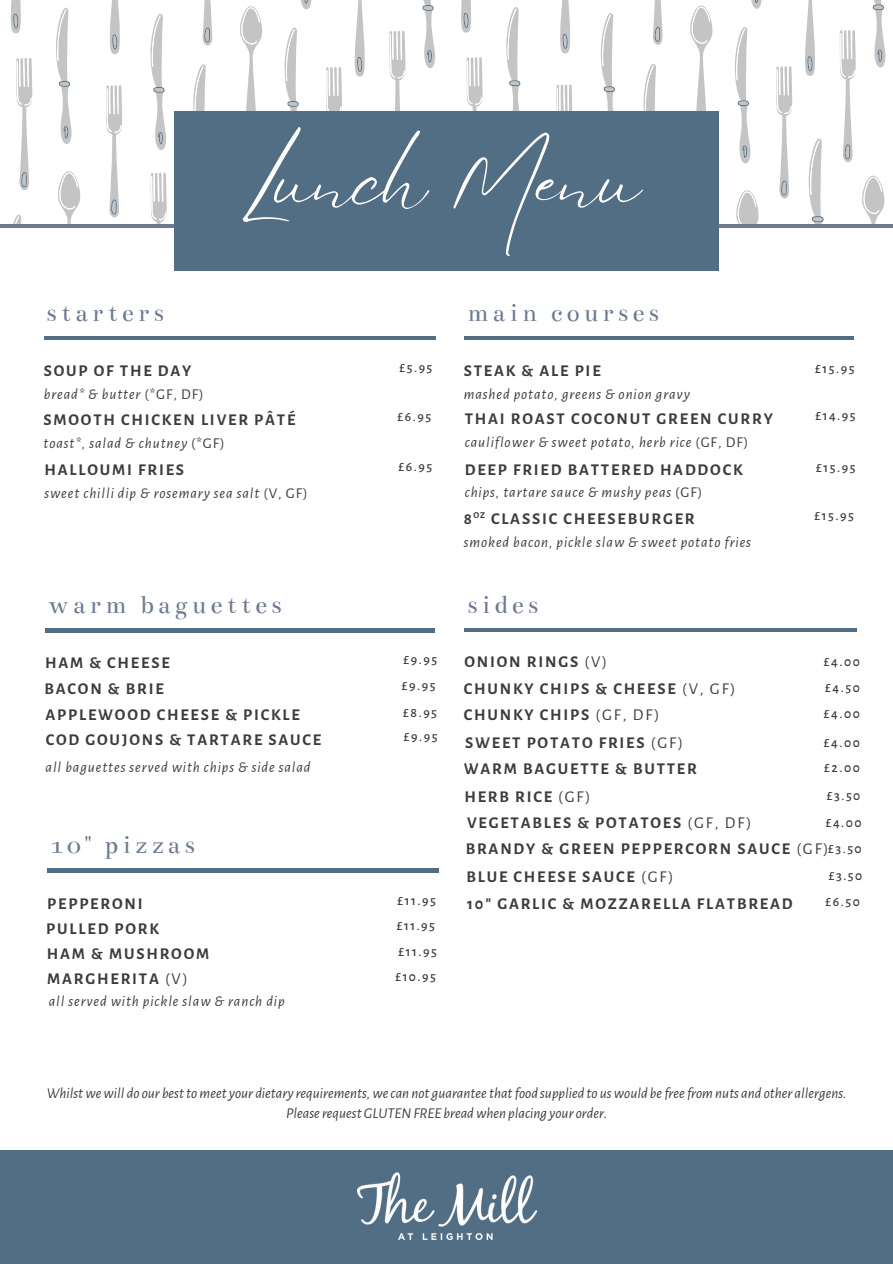
<style>
.page{position:relative;width:893px;height:1264px;background:#fff}
.page>*{position:absolute;margin:0;border:0;box-sizing:border-box;transform-origin:0 0}
.t1{font:74.25px "Eyesome Script";color:#fff}
.t2{font:27.15px "Bentham";letter-spacing:.15em;color:#6c7a92}
.t3{font:700 16.5px "Alegreya Sans";letter-spacing:.11em;color:#3c3c3b}
.t4{font:italic 15px "Alegreya Sans";letter-spacing:.06em;color:#3c3c3b}
.t5{font:italic 15px/20px "Alegreya Sans";color:#3c3c3b;text-align:center}
.t6{font:500 13.65px "Alegreya Sans";letter-spacing:.11em;color:#3c3c3b}
.t7{font:700 9px "Alegreya Sans";color:#3c3c3b}
.s1{font-style:normal}
.s2{font-weight:400}
</style>
<div class="page">
<svg style="left:109px;top:0;width:11px;height:55px"></svg>
<svg style="left:10px;top:0;width:11px;height:34px"></svg>
<svg style="left:240px;top:6px;width:23px;height:105px"></svg>
<svg style="left:326px;top:67px;width:16px;height:44px"></svg>
<svg style="left:202px;top:0;width:11px;height:46px"></svg>
<svg style="left:16px;top:58px;width:17px;height:132px"></svg>
<svg style="left:389px;top:31px;width:17px;height:80px"></svg>
<svg style="left:56px;top:7px;width:16px;height:137px"></svg>
<svg style="left:284px;top:0;width:28px;height:111px"></svg>
<svg style="left:422px;top:0;width:13px;height:69px"></svg>
<svg style="left:354px;top:0;width:11px;height:77px"></svg>
<svg style="left:58px;top:171px;width:23px;height:53px"></svg>
<svg style="left:150px;top:172px;width:17px;height:52px"></svg>
<svg style="left:193px;top:64px;width:13px;height:47px"></svg>
<svg style="left:106px;top:85px;width:16px;height:133px"></svg>
<svg style="left:150px;top:13px;width:16px;height:137px"></svg>
<svg style="left:13px;top:214px;width:8px;height:10px"></svg>
<svg style="left:560px;top:0;width:10px;height:54px"></svg>
<svg style="left:461px;top:0;width:10px;height:33px"></svg>
<svg style="left:690px;top:5px;width:23px;height:106px"></svg>
<svg style="left:776px;top:66px;width:16px;height:133px"></svg>
<svg style="left:653px;top:0;width:10px;height:45px"></svg>
<svg style="left:466px;top:57px;width:17px;height:54px"></svg>
<svg style="left:839px;top:30px;width:17px;height:133px"></svg>
<svg style="left:506px;top:7px;width:15px;height:104px"></svg>
<svg style="left:735px;top:0;width:27px;height:164px"></svg>
<svg style="left:872px;top:0;width:14px;height:68px"></svg>
<svg style="left:862px;top:175px;width:22px;height:49px"></svg>
<svg style="left:805px;top:0;width:10px;height:76px"></svg>
<svg style="left:736px;top:190px;width:22px;height:34px"></svg>
<svg style="left:643px;top:63px;width:13px;height:48px"></svg>
<svg style="left:808px;top:138px;width:15px;height:86px"></svg>
<svg style="left:556px;top:84px;width:16px;height:27px"></svg>
<svg style="left:600px;top:13px;width:15px;height:98px"></svg>
<hr style="left:0;top:224px;width:892px;height:3px;background:#6c7a92">
<div style="left:174px;top:111px;width:545px;height:160px;background:#526e84"></div>
<div style="left:0;top:1149px;width:892px;height:114px;background:#526e84"></div>
<img style="left:357px;top:1149px;width:179px;height:90px">
<hr style="left:44px;top:336px;width:391px;height:4px;background:#526e84">
<hr style="left:464px;top:336px;width:389px;height:4px;background:#526e84">
<hr style="left:464px;top:628px;width:393px;height:3px;background:#526e84">
<hr style="left:47px;top:869px;width:391px;height:3px;background:#526e84">
<hr style="left:45px;top:628px;width:389px;height:4px;background:#526e84">
<p class="t2" style="left:46px;top:297px;width:119px">starters</p>
<h3 class="t1" style="left:239px;top:132px;width:403px">Lunch Menu</h3>
<h6 class="t2" style="left:467px;top:297px;width:193px">main courses</h6>
<h2 class="t3" style="left:44px;top:363px;width:149px">SOUP OF THE DAY</h2>
<p class="t6" style="left:399px;top:361px;width:34px">£5.95</p>
<h3 class="t3" style="left:464px;top:363px;width:138px">STEAK &amp; ALE PIE</h3>
<h6 class="t6" style="left:815px;top:362px;width:41px">£15.95</h6>
<h1 class="t4" style="left:44px;top:387px;width:161px">bread* &amp; butter <span class="s1">(*GF, DF)</span></h1>
<h5 class="t4" style="left:464px;top:387px;width:227px">mashed potato, greens &amp; onion gravy</h5>
<p class="t3" style="left:44px;top:412px;width:253px">SMOOTH CHICKEN LIVER PÂTÉ</p>
<h3 class="t6" style="left:397px;top:410px;width:35px">£6.95</h3>
<p class="t3" style="left:464px;top:411px;width:309px">THAI ROAST COCONUT GREEN CURRY</p>
<h6 class="t6" style="left:815px;top:409px;width:42px">£14.95</h6>
<h2 class="t4" style="left:44px;top:436px;width:183px">toast*, salad &amp; chutney <span class="s1">(*GF)</span></h2>
<h5 class="t4" style="left:464px;top:435px;width:285px">cauliflower &amp; sweet potato, herb rice <span class="s1">(GF, DF)</span></h5>
<h5 class="t3" style="left:44px;top:462px;width:141px">HALLOUMI FRIES</h5>
<h6 class="t6" style="left:398px;top:460px;width:35px">£6.95</h6>
<h3 class="t3" style="left:464px;top:461px;width:279px">DEEP FRIED BATTERED HADDOCK</h3>
<h6 class="t6" style="left:816px;top:461px;width:41px">£15.95</h6>
<h6 class="t4" style="left:44px;top:486px;width:265px">sweet chilli dip &amp; rosemary sea salt <span class="s1">(V, GF)</span></h6>
<h5 class="t4" style="left:464px;top:485px;width:239px">chips, tartare sauce &amp; mushy peas <span class="s1">(GF)</span></h5>
<h4 class="t7" style="left:473px;top:511px;width:13px">OZ</h4>
<h6 class="t3" style="left:464px;top:511px;width:232px">8 CLASSIC CHEESEBURGER</h6>
<h6 class="t6" style="left:814px;top:509px;width:41px">£15.95</h6>
<h5 class="t4" style="left:464px;top:535px;width:289px">smoked bacon, pickle slaw &amp; sweet potato fries</h5>
<h6 class="t2" style="left:48px;top:589px;width:235px">warm baguettes</h6>
<h4 class="t3" style="left:45px;top:654px;width:126px">HAM &amp; CHEESE</h4>
<h6 class="t6" style="left:403px;top:653px;width:35px">£9.95</h6>
<h6 class="t3" style="left:44px;top:681px;width:121px">BACON &amp; BRIE</h6>
<h4 class="t6" style="left:402px;top:679px;width:35px">£9.95</h4>
<p class="t3" style="left:45px;top:707px;width:256px">APPLEWOOD CHEESE &amp; PICKLE</p>
<h4 class="t6" style="left:403px;top:706px;width:35px">£8.95</h4>
<p class="t2" style="left:467px;top:589px;width:73px">sides</p>
<h3 class="t3" style="left:464px;top:654px;width:144px">ONION RINGS <span class="s2">(V)</span></h3>
<p class="t3" style="left:464px;top:706px;width:197px">CHUNKY CHIPS <span class="s2">(GF, DF)</span></p>
<h6 class="t3" style="left:464px;top:680px;width:273px">CHUNKY CHIPS &amp; CHEESE <span class="s2">(V, GF)</span></h6>
<h3 class="t6" style="left:823px;top:655px;width:37px">£4.00</h3>
<h5 class="t6" style="left:825px;top:681px;width:36px">£4.50</h5>
<p class="t6" style="left:823px;top:707px;width:37px">£4.00</p>
<h3 class="t3" style="left:46px;top:731px;width:277px">COD GOUJONS &amp; TARTARE SAUCE</h3>
<h6 class="t6" style="left:404px;top:730px;width:35px">£9.95</h6>
<h6 class="t4" style="left:46px;top:759px;width:266px">all baguettes served with chips &amp; side salad</h6>
<h3 class="t3" style="left:465px;top:734px;width:219px">SWEET POTATO FRIES <span class="s2">(GF)</span></h3>
<h3 class="t3" style="left:464px;top:760px;width:234px">WARM BAGUETTE &amp; BUTTER</h3>
<h6 class="t6" style="left:824px;top:761px;width:37px">£2.00</h6>
<p class="t3" style="left:464px;top:788px;width:128px">HERB RICE <span class="s2">(GF)</span></p>
<h6 class="t6" style="left:826px;top:789px;width:35px">£3.50</h6>
<h2 class="t6" style="left:823px;top:735px;width:37px">£4.00</h2>
<h3 class="t2" style="left:50px;top:830px;width:147px">10" pizzas</h3>
<h6 class="t3" style="left:47px;top:895px;width:97px">PEPPERONI</h6>
<h5 class="t6" style="left:397px;top:893px;width:40px">£11.95</h5>
<h2 class="t3" style="left:46px;top:921px;width:114px">PULLED PORK</h2>
<p class="t6" style="left:397px;top:918px;width:40px">£11.95</p>
<h6 class="t3" style="left:47px;top:945px;width:164px">HAM &amp; MUSHROOM</h6>
<h3 class="t6" style="left:398px;top:945px;width:40px">£11.95</h3>
<h3 class="t3" style="left:47px;top:970px;width:142px">MARGHERITA <span class="s2">(V)</span></h3>
<h6 class="t6" style="left:395px;top:970px;width:42px">£10.95</h6>
<h3 class="t4" style="left:49px;top:994px;width:237px">all served with pickle slaw &amp; ranch dip</h3>
<h4 class="t3" style="left:467px;top:814px;width:286px">VEGETABLES &amp; POTATOES <span class="s2">(GF, DF)</span></h4>
<h6 class="t6" style="left:825px;top:816px;width:37px">£4.00</h6>
<h5 class="t3" style="left:465px;top:841px;width:364px">BRANDY &amp; GREEN PEPPERCORN SAUCE <span class="s2">(GF)</span></h5>
<h6 class="t6" style="left:828px;top:841px;width:35px">£3.50</h6>
<p class="t3" style="left:466px;top:868px;width:208px">BLUE CHEESE SAUCE <span class="s2">(GF)</span></p>
<h2 class="t6" style="left:828px;top:869px;width:35px">£3.50</h2>
<h3 class="t3" style="left:467px;top:895px;width:327px">10" GARLIC &amp; MOZZARELLA FLATBREAD</h3>
<h5 class="t6" style="left:825px;top:895px;width:36px">£6.50</h5>
<p class="t5" style="left:47px;top:1083px;width:801px">Whilstwewill do our bestto meet your dietary requirements,wecan not guaranteethatfood supplied to uswould befreefrom nuts and other allergens.<br>Pleaserequest GLUTENFREE breadwhen placing your order.</p>
</div>
